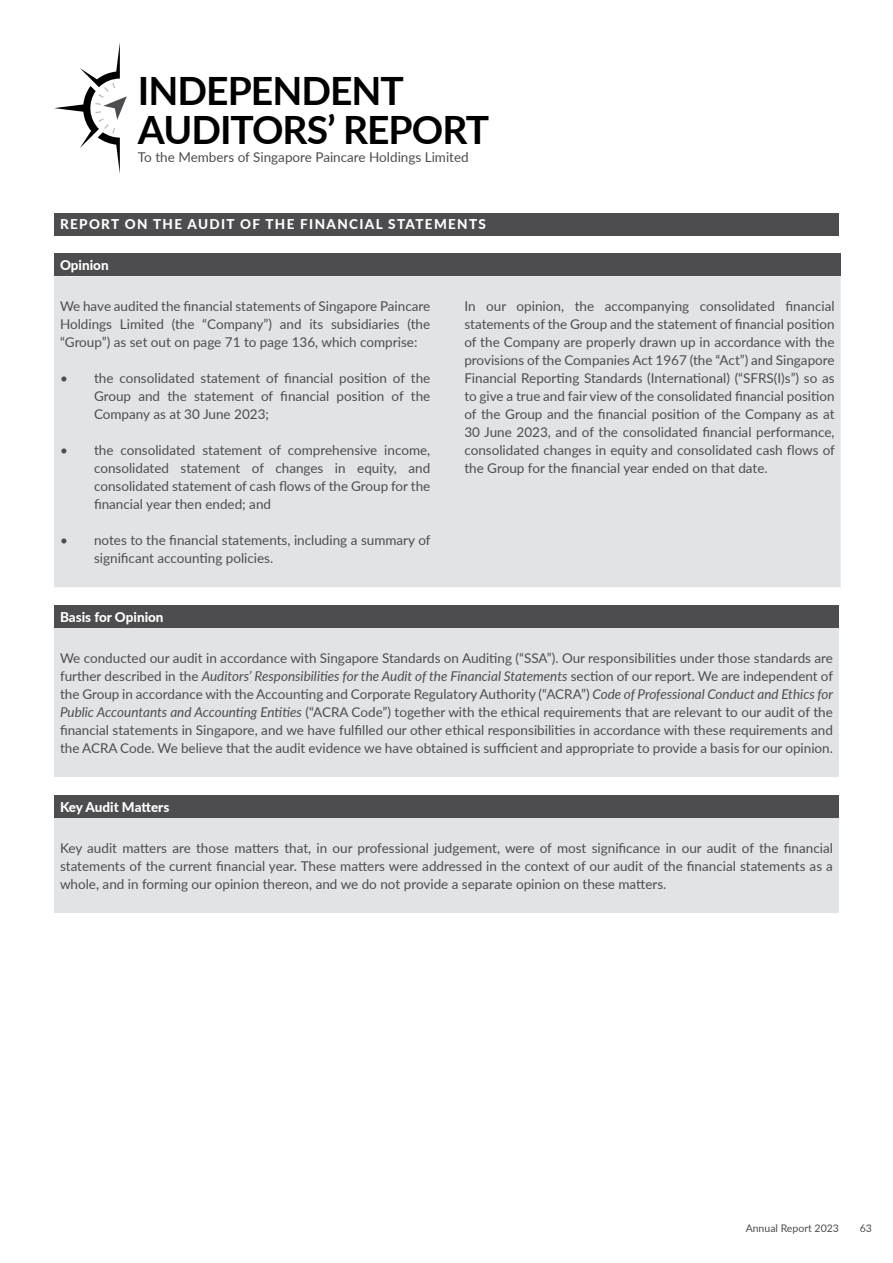
<style>
.page{position:relative;width:893px;height:1263px;background:#fff}
.page>*{position:absolute;margin:0;border:0;box-sizing:border-box;transform-origin:0 0}
.t1{font:700 39px/39px "Lato";letter-spacing:-.025em;color:#000}
.t2{font:13.5px/18px "Lato";color:#4d4d4f;text-align:justify}
.t3{font:800 13.5px "Lato";letter-spacing:.1em;color:#fff}
.t4{font:800 13.5px "Lato";color:#fff}
.t5{font:800 13.5px "Lato";letter-spacing:-.005em;color:#fff}
.t6{font:10.5px "Lato";color:#4d4d4f}
.s1{font-style:italic}
</style>
<div class="page">
<div style="left:54px;top:213px;width:785px;height:22px;background:#4d4d4f"></div>
<div style="left:54px;top:253px;width:787px;height:23px;background:#4d4d4f"></div>
<div style="left:54px;top:276px;width:787px;height:311px;background:#e2e3e4"></div>
<div style="left:54px;top:605px;width:785px;height:23px;background:#4d4d4f"></div>
<div style="left:54px;top:628px;width:785px;height:149px;background:#e2e3e4"></div>
<div style="left:54px;top:795px;width:785px;height:23px;background:#4d4d4f"></div>
<div style="left:54px;top:818px;width:785px;height:95px;background:#e2e3e4"></div>
<svg style="left:54px;top:43px;width:73px;height:131px"></svg>
<h1 class="t1" style="left:138px;top:70px;width:353px">INDEPENDENT<br>AUDITORS’ REPORT</h1>
<p class="t2" style="left:138px;top:148px;width:332px">To the Members of Singapore Paincare Holdings Limited</p>
<p class="t3" style="left:60px;top:215px;width:427px">REPORT ON THE AUDIT OF THE FINANCIAL STATEMENTS</p>
<p class="t4" style="left:60px;top:255px;width:50px">Opinion</p>
<p class="t2" style="left:60px;top:297px;width:372px">We have audited the financial statements of Singapore Paincare Holdings Limited (the “Company”) and its subsidiaries (the “Group”) as set out on page 71 to page 136, which comprise:</p>
<p class="t2" style="left:94px;top:369px;width:338px;text-indent:-34px">• the consolidated statement of financial position of the Group and the statement of financial position of the Company as at 30 June 2023;</p>
<p class="t2" style="left:94px;top:441px;width:338px;text-indent:-34px">• the consolidated statement of comprehensive income, consolidated statement of changes in equity, and consolidated statement of cash flows of the Group for the financial year then ended; and</p>
<p class="t2" style="left:94px;top:531px;width:338px;text-indent:-34px">• notes to the financial statements, including a summary of significant accounting policies.</p>
<p class="t2" style="left:464px;top:297px;width:372px">In our opinion, the accompanying consolidated financial statements of the Group and the statement of financial position of the Company are properly drawn up in accordance with the provisions of the Companies Act 1967 (the “Act”) and Singapore Financial Reporting Standards (International) (“SFRS(I)s”) so as to give a true and fair view of the consolidated financial position of the Group and the financial position of the Company as at 30 June 2023, and of the consolidated financial performance, consolidated changes in equity and consolidated cash flows of the Group for the financial year ended on that date.</p>
<p class="t4" style="left:60px;top:607px;width:105px">Basis for Opinion</p>
<p class="t2" style="left:60px;top:648px;width:775px">We conducted our audit in accordance with Singapore Standards on Auditing (“SSA”). Our responsibilities under those standards are further described in the <span class="s1">Auditors’ Responsibilities for the Audit of the Financial Statements</span> section of our report. We are independent of the Group in accordance with the Accounting and Corporate Regulatory Authority (“ACRA”) <span class="s1">Code of Professional Conduct and Ethics for Public Accountants and Accounting Entities</span> (“ACRA Code”) together with the ethical requirements that are relevant to our audit of the financial statements in Singapore, and we have fulfilled our other ethical responsibilities in accordance with these requirements and the ACRA Code. We believe that the audit evidence we have obtained is sufficient and appropriate to provide a basis for our opinion.</p>
<p class="t5" style="left:60px;top:797px;width:111px">Key Audit Matters</p>
<p class="t2" style="left:60px;top:838px;width:774px">Key audit matters are those matters that, in our professional judgement, were of most significance in our audit of the financial statements of the current financial year. These matters were addressed in the context of our audit of the financial statements as a whole, and in forming our opinion thereon, and we do not provide a separate opinion on these matters.</p>
<p class="t6" style="left:746px;top:1221px;width:95px">Annual Report 2023</p>
<p class="t6" style="left:860px;top:1221px;width:14px">63</p>
</div>
